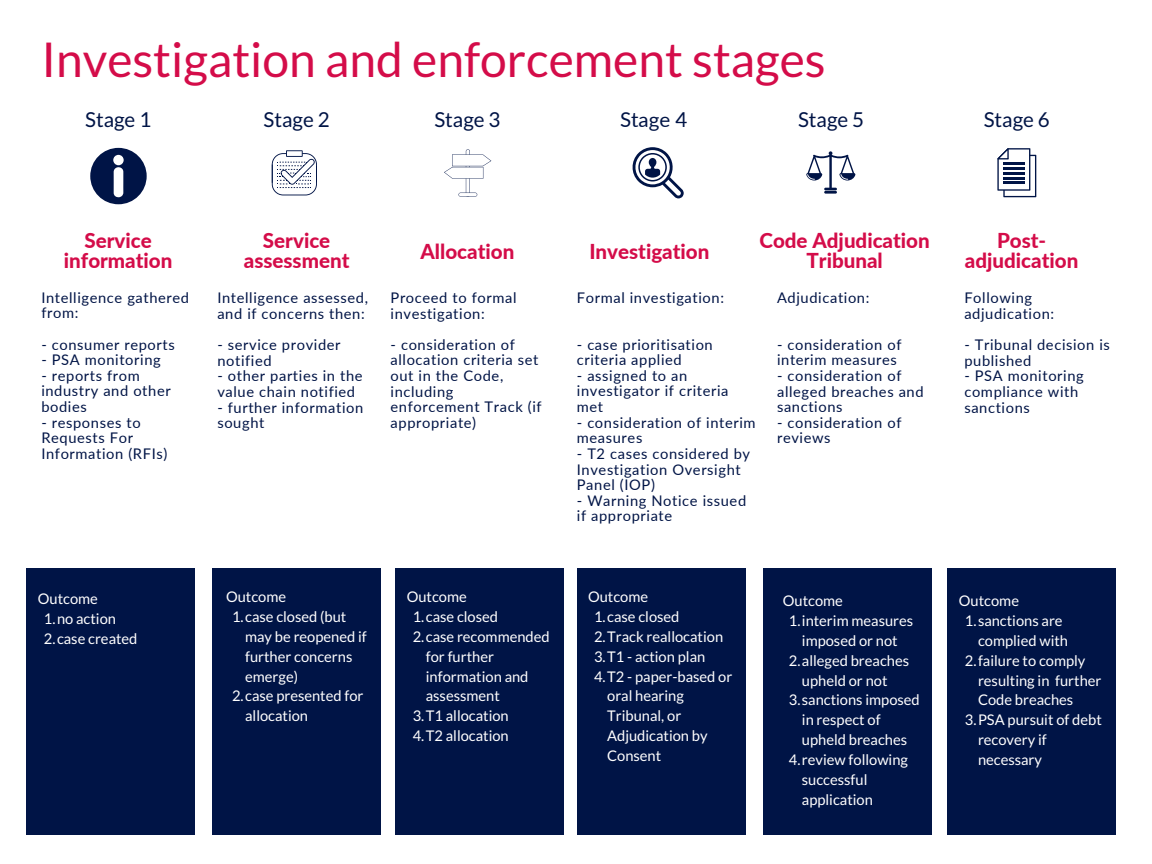
<style>
.page{position:relative;width:1152px;height:864px;background:#fff}
.page>*{position:absolute;margin:0;border:0;box-sizing:border-box;transform-origin:0 0}
.t1{font:48px "Lato";color:#d40c49}
.t2{font:800 20.55px/20px "Lato";color:#d40c49;text-align:center}
.t3{font:20.55px "Lato";color:#001446}
.t4{font:14.7px/15.6px "Lato";letter-spacing:.045em;color:#001446}
.t5{font:14.7px/20px "Lato";color:#fff}
</style>
<div class="page">
<svg style="left:632px;top:147px;width:52px;height:51px"></svg>
<svg style="left:90px;top:148px;width:57px;height:56px"></svg>
<svg style="left:272px;top:150px;width:45px;height:45px"></svg>
<div style="left:26px;top:568px;width:169px;height:267px;background:#001446"></div>
<div style="left:212px;top:568px;width:169px;height:267px;background:#001446"></div>
<div style="left:395px;top:568px;width:168px;height:267px;background:#001446"></div>
<div style="left:577px;top:568px;width:169px;height:267px;background:#001446"></div>
<div style="left:764px;top:568px;width:168px;height:267px;background:#001446"></div>
<div style="left:947px;top:568px;width:169px;height:267px;background:#001446"></div>
<svg style="left:444px;top:149px;width:47px;height:48px"></svg>
<svg style="left:997px;top:148px;width:39px;height:49px"></svg>
<hr style="left:1003px;top:163px;width:22px;height:2px;background:#001446">
<hr style="left:1003px;top:167px;width:22px;height:3px;background:#001446">
<hr style="left:1003px;top:172px;width:22px;height:2px;background:#001446">
<hr style="left:1003px;top:177px;width:22px;height:2px;background:#001446">
<hr style="left:1003px;top:182px;width:22px;height:2px;background:#001446">
<svg style="left:806px;top:151px;width:50px;height:43px"></svg>
<h1 class="t1" style="left:41px;top:29px;width:786px">Investigation and enforcement stages</h1>
<h2 class="t3" style="left:85px;top:107px;width:68px">Stage 1</h2>
<h2 class="t3" style="left:264px;top:107px;width:68px">Stage 2</h2>
<h2 class="t3" style="left:434px;top:107px;width:68px">Stage 3</h2>
<h2 class="t3" style="left:620px;top:107px;width:69px">Stage 4</h2>
<h2 class="t3" style="left:798px;top:107px;width:68px">Stage 5</h2>
<h2 class="t3" style="left:984px;top:107px;width:68px">Stage 6</h2>
<h2 class="t2" style="left:64px;top:230px;width:110px">Service information</h2>
<p class="t4" style="left:41px;top:289px;width:149px">Intelligence gathered from:</p>
<p class="t4" style="left:41px;top:336px;width:135px">- consumer reports</p>
<p class="t4" style="left:41px;top:352px;width:121px">- PSA monitoring</p>
<p class="t4" style="left:41px;top:367px;width:131px">- reports from industry and other bodies</p>
<p class="t4" style="left:41px;top:414px;width:127px">- responses to<br>Requests For<br>Information (RFIs)</p>
<h2 class="t2" style="left:244px;top:230px;width:107px">Service assessment</h2>
<p class="t4" style="left:217px;top:290px;width:152px">Intelligence assessed, and if concerns then:</p>
<p class="t4" style="left:217px;top:337px;width:125px">- service provider notified</p>
<p class="t4" style="left:217px;top:368px;width:147px">- other parties in the value chain notified</p>
<p class="t4" style="left:217px;top:399px;width:147px">- further information sought</p>
<h2 class="t2" style="left:421px;top:241px;width:95px">Allocation</h2>
<p class="t4" style="left:391px;top:289px;width:127px">Proceed to formal investigation:</p>
<p class="t4" style="left:391px;top:336px;width:153px">- consideration of allocation criteria set out in the Code, including enforcement Track (if appropriate)</p>
<p class="t5" style="left:44px;top:588px;width:95px;text-indent:-6px">Outcome<br>1.no action<br>2.case created</p>
<p class="t5" style="left:226px;top:586px;width:62px">Outcome</p>
<p class="t5" style="left:232px;top:606px;width:116px">1.case closed (but</p>
<p class="t5" style="left:245px;top:626px;width:123px">may be reopened if</p>
<p class="t5" style="left:245px;top:646px;width:109px">further concerns</p>
<p class="t5" style="left:245px;top:666px;width:54px">emerge)</p>
<p class="t5" style="left:232px;top:686px;width:133px">2.case presented for</p>
<p class="t5" style="left:245px;top:706px;width:64px">allocation</p>
<p class="t5" style="left:407px;top:586px;width:62px">Outcome</p>
<p class="t5" style="left:413px;top:606px;width:87px">1.case closed</p>
<p class="t5" style="left:413px;top:626px;width:138px">2.case recommended</p>
<p class="t5" style="left:426px;top:646px;width:70px">for further</p>
<p class="t5" style="left:426px;top:666px;width:104px">information and</p>
<p class="t5" style="left:426px;top:686px;width:76px">assessment</p>
<p class="t5" style="left:413px;top:706px;width:98px">3.T1 allocation</p>
<p class="t5" style="left:413px;top:726px;width:98px">4.T2 allocation</p>
<h2 class="t2" style="left:759px;top:230px;width:172px">Code Adjudication<br>Tribunal</h2>
<h2 class="t2" style="left:965px;top:230px;width:115px">Post&shy;adjudication</h2>
<p class="t4" style="left:777px;top:289px;width:94px">Adjudication:</p>
<p class="t4" style="left:777px;top:336px;width:126px">- consideration of interim measures</p>
<p class="t4" style="left:777px;top:368px;width:148px">- consideration of alleged breaches and sanctions</p>
<p class="t4" style="left:777px;top:414px;width:126px">- consideration of reviews</p>
<h2 class="t2" style="left:589px;top:241px;width:122px">Investigation</h2>
<p class="t4" style="left:577px;top:289px;width:149px">Formal investigation:</p>
<p class="t4" style="left:577px;top:336px;width:137px">- case prioritisation criteria applied</p>
<p class="t4" style="left:577px;top:367px;width:153px">- assigned to an investigator if criteria met</p>
<p class="t4" style="left:577px;top:414px;width:180px">- consideration of interim measures</p>
<p class="t4" style="left:577px;top:445px;width:175px">- T2 cases considered by<br>Investigation Oversight<br>Panel (IOP)</p>
<p class="t4" style="left:577px;top:492px;width:171px">- Warning Notice issued if appropriate</p>
<p class="t4" style="left:964px;top:290px;width:91px">Following adjudication:</p>
<p class="t4" style="left:964px;top:337px;width:147px">- Tribunal decision is published</p>
<p class="t4" style="left:964px;top:368px;width:121px">- PSA monitoring compliance with sanctions</p>
<p class="t5" style="left:588px;top:586px;width:62px">Outcome</p>
<p class="t5" style="left:594px;top:606px;width:87px">1.case closed</p>
<p class="t5" style="left:594px;top:626px;width:131px">2.Track reallocation</p>
<p class="t5" style="left:594px;top:646px;width:113px">3.T1 - action plan</p>
<p class="t5" style="left:594px;top:666px;width:140px">4.T2 - paper-based or</p>
<p class="t5" style="left:607px;top:686px;width:78px">oral hearing</p>
<p class="t5" style="left:607px;top:706px;width:76px">Tribunal, or</p>
<p class="t5" style="left:607px;top:726px;width:102px">Adjudication by</p>
<p class="t5" style="left:607px;top:746px;width:56px">Consent</p>
<p class="t5" style="left:783px;top:590px;width:62px">Outcome</p>
<p class="t5" style="left:789px;top:610px;width:126px">1.interim measures</p>
<p class="t5" style="left:802px;top:630px;width:97px">imposed or not</p>
<p class="t5" style="left:789px;top:650px;width:122px">2.alleged breaches</p>
<p class="t5" style="left:802px;top:670px;width:87px">upheld or not</p>
<p class="t5" style="left:789px;top:690px;width:132px">3.sanctions imposed</p>
<p class="t5" style="left:802px;top:710px;width:80px">in respect of</p>
<p class="t5" style="left:802px;top:730px;width:107px">upheld breaches</p>
<p class="t5" style="left:789px;top:750px;width:121px">4.review following</p>
<p class="t5" style="left:802px;top:769px;width:67px">successful</p>
<p class="t5" style="left:802px;top:789px;width:73px">application</p>
<p class="t5" style="left:959px;top:590px;width:62px">Outcome</p>
<p class="t5" style="left:965px;top:610px;width:99px">1.sanctions are</p>
<p class="t5" style="left:978px;top:630px;width:92px">complied with</p>
<p class="t5" style="left:965px;top:650px;width:122px">2.failure to comply</p>
<p class="t5" style="left:978px;top:670px;width:125px">resulting in further</p>
<p class="t5" style="left:978px;top:690px;width:97px">Code breaches</p>
<p class="t5" style="left:965px;top:710px;width:138px">3.PSA pursuit of debt</p>
<p class="t5" style="left:978px;top:730px;width:70px">recovery if</p>
<p class="t5" style="left:978px;top:750px;width:66px">necessary</p>
</div>
